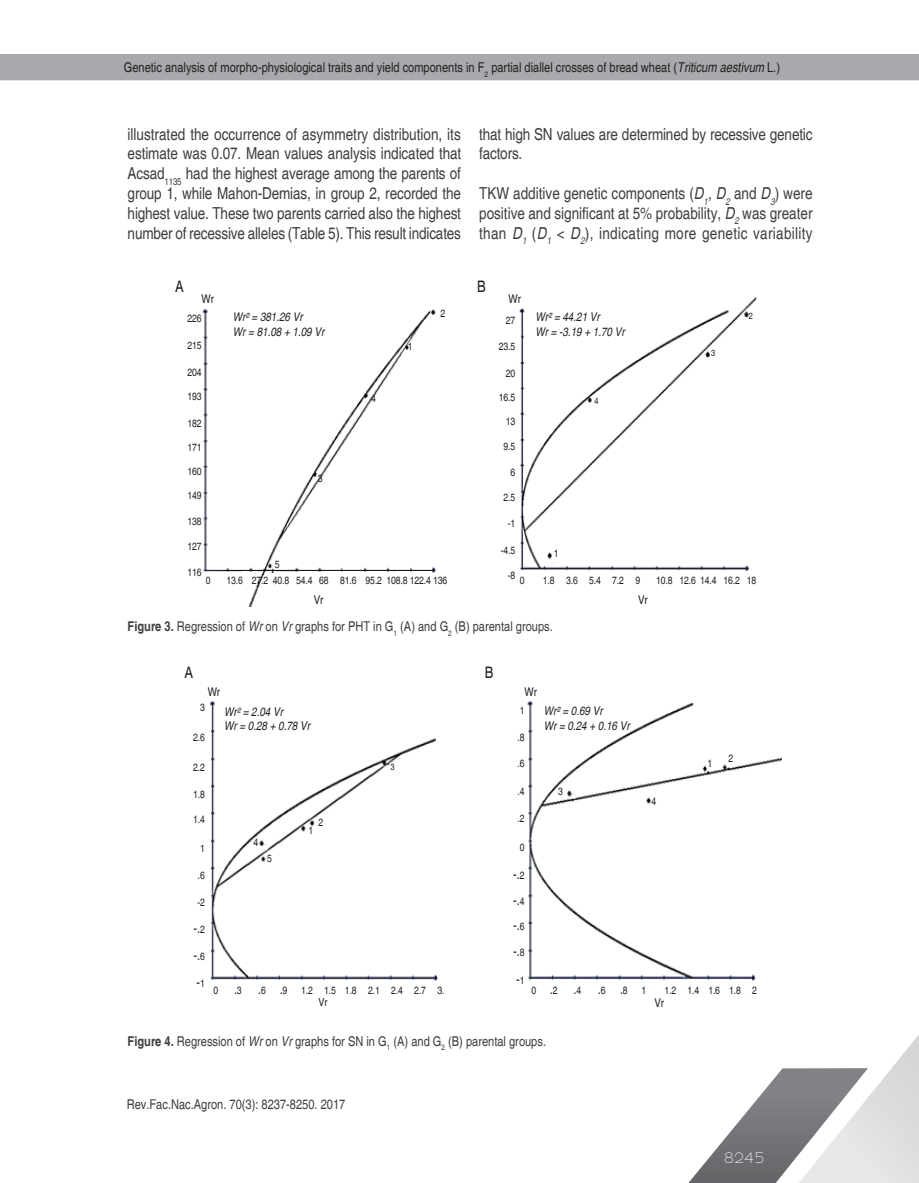
<style>
.page{position:relative;width:919px;height:1183px;background:#fff}
.page>*{position:absolute;margin:0;border:0;box-sizing:border-box;transform-origin:0 0}
.t1{font:condensed 16.5px/19.8px "Helvetica";letter-spacing:-.01em;color:#3e3e3f;text-align:justify}
.t2{font:condensed 15.9px "Helvetica";color:#231f20}
.t3{font:100 15px "Zona Pro";color:#fff}
.t4{font:condensed 13.5px "Helvetica";color:#3e3e3f}
.t5{font:condensed 13.5px/25.5px "Helvetica";color:#231f20;text-align:justify}
.t6{font:italic condensed 12px/14.4px "Helvetica";color:#231f20}
.t7{font:condensed 12px "Helvetica";letter-spacing:-.01em;color:#231f20}
.t8{font:condensed 11.1px "Helvetica";color:#231f20}
.t9{font:condensed 10.5px "Helvetica";letter-spacing:-.01em;color:#231f20}
.t10{font:condensed 9px "Helvetica";color:#231f20}
.s1{font-style:italic}
.s2{font-weight:700}
.s3{font-size:10.5px}
.s4{font-size:12px}
.s5{font-size:13.5px}
</style>
<div class="page">
<svg style="left:689px;top:1036px;width:229px;height:146px"></svg>
<div style="left:0;top:54px;width:918px;height:26px;background:#a8a9ad"></div>
<img style="left:200px;top:297px;width:556px;height:310px">
<img style="left:210px;top:701px;width:572px;height:278px">
<p class="t5" style="left:124px;top:55px;width:657px">Genetic analysis of morpho-physiological traits and yield components in F<sub>2</sub> partial diallel crosses of bread wheat (<span class="s1">Triticum aestivum</span> L.)</p>
<p class="t1" style="left:128px;top:124px;width:335px">illustrated the occurrence of asymmetry distribution, its estimate was 0.07. Mean values analysis indicated that Acsad<sub>1135</sub> had the highest average among the parents of group 1, while Mahon-Demias, in group 2, recorded the highest value. These two parents carried also the highest number of recessive alleles (Table 5). This result indicates</p>
<p class="t1" style="left:479px;top:124px;width:335px">that high SN values are determined by recessive genetic factors.</p>
<p class="t1" style="left:479px;top:183px;width:335px">TKW additive genetic components (<span class="s1">D</span><sub>1</sub>, <span class="s1">D</span><sub>2</sub> and <span class="s1">D</span><sub>3</sub>) were positive and significant at 5% probability, <span class="s1">D</span><sub>2</sub> was greater than <span class="s1">D</span><sub>1</sub> (<span class="s1">D</span><sub>1</sub> &lt; <span class="s1">D</span><sub>2</sub>), indicating more genetic variability</p>
<p class="t2" style="left:175px;top:277px;width:10px">A</p>
<p class="t2" style="left:477px;top:277px;width:10px">B</p>
<p class="t7" style="left:201px;top:292px;width:14px">Wr</p>
<p class="t7" style="left:508px;top:292px;width:14px">Wr</p>
<p class="t9" style="left:440px;top:307px;width:6px">2</p>
<p class="t6" style="left:233px;top:309px;width:93px">Wr² = 381.26 Vr<br>Wr = 81.08 + 1.09 Vr</p>
<p class="t6" style="left:535px;top:310px;width:91px">Wr² = 44.21 Vr<br>Wr = -3.19 + 1.70 Vr</p>
<p class="t10" style="left:748px;top:310px;width:6px">2</p>
<p class="t9" style="left:187px;top:312px;width:16px">226</p>
<p class="t9" style="left:187px;top:339px;width:16px">215</p>
<p class="t9" style="left:187px;top:366px;width:16px">204</p>
<p class="t9" style="left:187px;top:390px;width:16px">193</p>
<p class="t9" style="left:187px;top:417px;width:16px">182</p>
<p class="t9" style="left:187px;top:441px;width:16px">171</p>
<p class="t9" style="left:187px;top:465px;width:16px">160</p>
<p class="t9" style="left:187px;top:489px;width:16px">149</p>
<p class="t9" style="left:187px;top:514px;width:16px">138</p>
<p class="t9" style="left:187px;top:540px;width:16px">127</p>
<p class="t9" style="left:187px;top:565px;width:16px">116</p>
<p class="t9" style="left:506px;top:314px;width:11px">27</p>
<p class="t9" style="left:499px;top:339px;width:18px">23.5</p>
<p class="t9" style="left:506px;top:366px;width:11px">20</p>
<p class="t9" style="left:499px;top:390px;width:18px">16.5</p>
<p class="t9" style="left:506px;top:414px;width:11px">13</p>
<p class="t9" style="left:503px;top:440px;width:13px">9.5</p>
<p class="t9" style="left:510px;top:465px;width:6px">6</p>
<p class="t9" style="left:503px;top:491px;width:13px">2.5</p>
<p class="t9" style="left:508px;top:516px;width:9px">-1</p>
<p class="t9" style="left:501px;top:543px;width:16px">-4.5</p>
<p class="t9" style="left:508px;top:569px;width:9px">-8</p>
<p class="t9" style="left:408px;top:340px;width:6px">1</p>
<p class="t10" style="left:711px;top:347px;width:6px">3</p>
<p class="t9" style="left:371px;top:392px;width:6px">4</p>
<p class="t10" style="left:594px;top:396px;width:6px">4</p>
<p class="t9" style="left:318px;top:472px;width:6px">3</p>
<p class="t9" style="left:553px;top:547px;width:6px">1</p>
<p class="t9" style="left:275px;top:557px;width:6px">5</p>
<p class="t9" style="left:520px;top:574px;width:6px">0</p>
<p class="t9" style="left:543px;top:574px;width:99px">1.8 3.6 5.4 7.2 9</p>
<p class="t9" style="left:656px;top:574px;width:102px">10.8 12.6 14.4 16.2 18</p>
<p class="t9" style="left:206px;top:574px;width:6px">0</p>
<p class="t9" style="left:226px;top:574px;width:222px">13.6 27.2 40.8 54.4 68 81.6 95.2 108.8 122.4 136</p>
<p class="t7" style="left:313px;top:592px;width:11px">Vr</p>
<p class="t7" style="left:638px;top:592px;width:11px">Vr</p>
<p class="t4" style="left:128px;top:618px;width:426px"><span class="s2">Figure 3.</span> Regression of <span class="s1">Wr</span> on <span class="s1">Vr</span> graphs for PHT in G<sub>1</sub> (A) and G<sub>2</sub> (B) parental groups.</p>
<p class="t2" style="left:184px;top:663px;width:10px">A</p>
<p class="t2" style="left:485px;top:663px;width:10px">B</p>
<p class="t7" style="left:208px;top:684px;width:14px">Wr</p>
<p class="t7" style="left:524px;top:684px;width:14px">Wr</p>
<p class="t9" style="left:200px;top:700px;width:6px">3</p>
<p class="t9" style="left:193px;top:730px;width:13px">2.6</p>
<p class="t9" style="left:193px;top:760px;width:13px">2.2</p>
<p class="t9" style="left:193px;top:787px;width:13px">1.8</p>
<p class="t9" style="left:193px;top:813px;width:13px">1.4</p>
<p class="t9" style="left:200px;top:841px;width:6px">1</p>
<p class="t7" style="left:197px;top:867px;width:9px">.<span class="s3">6</span></p>
<p class="t9" style="left:197px;top:895px;width:9px">-2</p>
<p class="t5" style="left:194px;top:914px;width:13px;line-height:27px">-.<span class="s3">2 </span>-.<span class="s3">6 </span>-<span class="s3">1</span></p>
<p class="t6" style="left:224px;top:704px;width:87px">Wr² = 2.04 Vr<br>Wr = 0.28 + 0.78 Vr</p>
<p class="t6" style="left:543px;top:703px;width:87px">Wr² = 0.69 Vr<br>Wr = 0.24 + 0.16 Vr</p>
<p class="t9" style="left:520px;top:704px;width:6px">1</p>
<p class="t9" style="left:517px;top:731px;width:9px">.8</p>
<p class="t9" style="left:517px;top:756px;width:9px">.6</p>
<p class="t9" style="left:517px;top:785px;width:9px">.4</p>
<p class="t9" style="left:517px;top:812px;width:9px">.2</p>
<p class="t9" style="left:520px;top:840px;width:6px">0</p>
<p class="t5" style="left:513px;top:861px;width:13px">-.<span class="s3">2 </span>-.<span class="s3">4 </span>-.<span class="s3">6 </span>-.<span class="s3">8</span></p>
<p class="t5" style="left:516px;top:966px;width:10px">-<span class="s3">1</span></p>
<p class="t9" style="left:728px;top:751px;width:6px">2</p>
<p class="t9" style="left:707px;top:756px;width:6px">1</p>
<p class="t10" style="left:390px;top:761px;width:6px">3</p>
<p class="t9" style="left:558px;top:785px;width:6px">3</p>
<p class="t9" style="left:651px;top:795px;width:6px">4</p>
<p class="t9" style="left:318px;top:816px;width:6px">2</p>
<p class="t9" style="left:308px;top:823px;width:6px">1</p>
<p class="t9" style="left:253px;top:835px;width:6px">4</p>
<p class="t9" style="left:267px;top:851px;width:6px">5</p>
<p class="t9" style="left:213px;top:983px;width:6px">0</p>
<p class="t9" style="left:234px;top:983px;width:55px"><span class="s4">.</span>3 <span class="s5">.</span>6 <span class="s5">.</span>9</p>
<p class="t9" style="left:301px;top:983px;width:145px">1.2 1.5 1.8 2.1 2.4 2.7 3.</p>
<p class="t9" style="left:531px;top:984px;width:98px">0 <span class="s5">.</span>2 <span class="s5">.</span>4 <span class="s5">.</span>6 <span class="s5">.</span>8</p>
<p class="t9" style="left:641px;top:984px;width:6px">1</p>
<p class="t9" style="left:664px;top:984px;width:94px">1.2 1.4 1.6 1.8 2</p>
<p class="t8" style="left:318px;top:995px;width:10px">Vr</p>
<p class="t7" style="left:654px;top:995px;width:11px">Vr</p>
<p class="t4" style="left:128px;top:1032px;width:420px"><span class="s2">Figure 4.</span> Regression of <span class="s1">Wr</span> on <span class="s1">Vr</span> graphs for SN in G<sub>1</sub> (A) and G<sub>2</sub> (B) parental groups.</p>
<p class="t4" style="left:127px;top:1095px;width:220px">Rev.Fac.Nac.Agron. 70(3): 8237-8250. 2017</p>
<p class="t3" style="left:724px;top:1148px;width:41px">8245</p>
</div>
